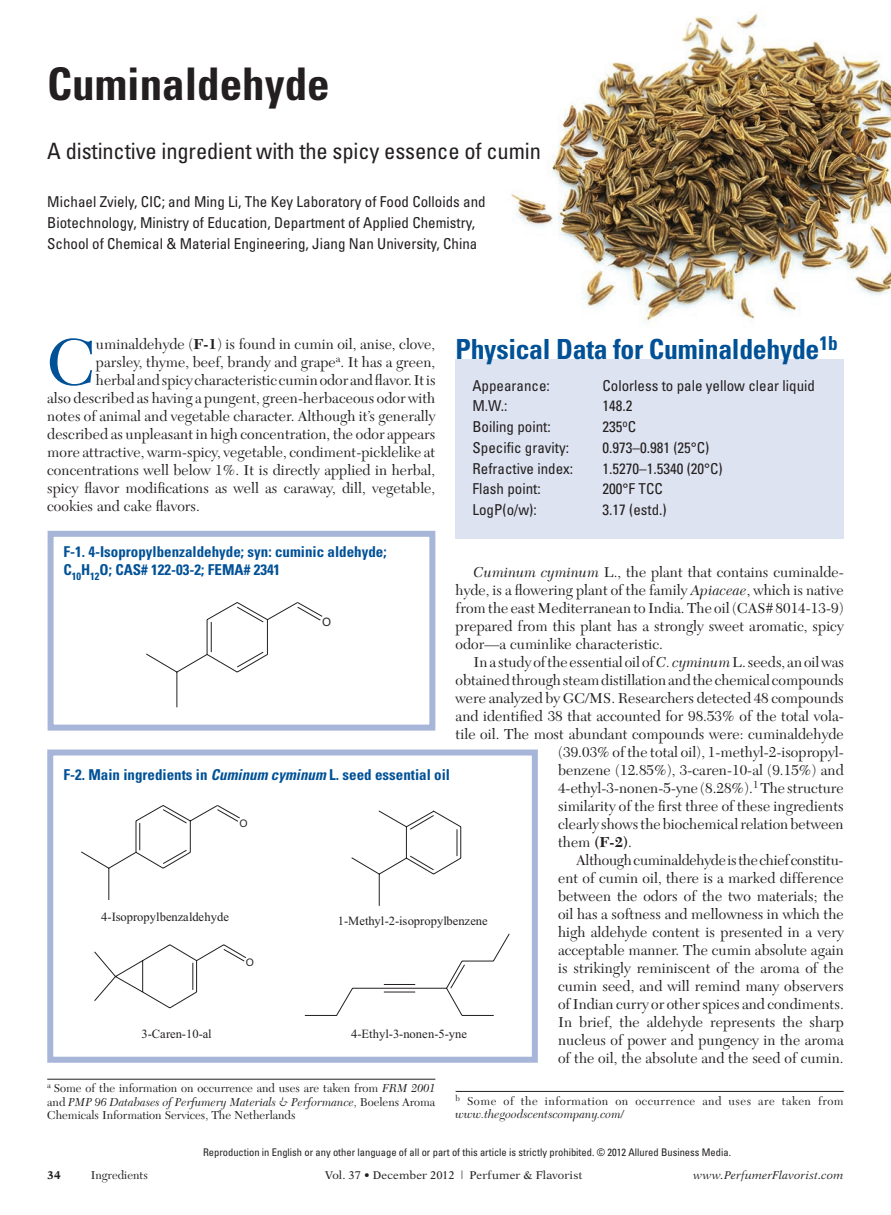
<style>
.page{position:relative;width:891px;height:1215px;background:#fff}
.page>*{position:absolute;margin:0;border:0;box-sizing:border-box;transform-origin:0 0}
.t1{font:68.7px "New Caledonia";color:#015197}
.t2{font:700 condensed 45px "Univers LT Std";color:#231f20}
.t3{font:700 condensed 27.75px "Univers LT Std";letter-spacing:-.01em;color:#015197}
.t4{font:condensed 22.5px "Univers LT Std";letter-spacing:-.005em;color:#231f20}
.t5{font:15px/18px "New Caledonia";letter-spacing:.005em;color:#231f20;text-align:justify}
.t6{font:condensed 15px/21px "Univers LT Std";color:#231f20}
.t7{font:700 condensed 15px/18px "Univers LT Std";color:#015197}
.t8{font:12.45px "Times New Roman";color:#231f20}
.t9{font:12px/13.5px "New Caledonia";color:#231f20;text-align:justify}
.t10{font:12px/13.5px "New Caledonia";letter-spacing:.045em;color:#231f20}
.t11{font:11.55px "Arial";color:#231f20}
.t12{font:11.25px "New Aster";letter-spacing:.01em;color:#231f20}
.t13{font:italic 11.25px "New Aster";letter-spacing:.02em;color:#231f20}
.t14{font:700 11.25px "New Aster";color:#231f20}
.t15{font:condensed 10.5px "Univers LT Std";color:#231f20}
.t16{font:10.5px "Arial";color:#231f20}
.s1{font-weight:700}
.s2{font-style:italic}
</style>
<div class="page">
<img style="left:511px;top:13px;width:380px;height:309px">
<div style="left:456px;top:359px;width:388px;height:179px;background:#dde3f0"></div>
<div style="left:47px;top:750px;width:491px;height:313px;border:6px solid #a7b6d8"></div>
<div style="left:48px;top:531px;width:387px;height:200px;border:6px solid #a7b6d8"></div>
<hr style="left:47px;top:1079px;width:388px;height:1px;background:#231f20">
<hr style="left:456px;top:1091px;width:388px;height:1px;background:#231f20">
<svg style="left:146px;top:602px;width:177px;height:105px"></svg>
<svg style="left:81px;top:805px;width:159px;height:95px"></svg>
<svg style="left:351px;top:810px;width:111px;height:96px"></svg>
<svg style="left:94px;top:944px;width:152px;height:65px"></svg>
<svg style="left:304px;top:933px;width:206px;height:83px"></svg>
<h2 class="t2" style="left:47px;top:56px;width:284px">Cuminaldehyde</h2>
<h3 class="t4" style="left:47px;top:136px;width:495px">A distinctive ingredient with the spicy essence of cumin</h3>
<p class="t6" style="left:47px;top:191px;width:440px">Michael Zviely, CIC; and Ming Li, The Key Laboratory of Food Colloids and<br>Biotechnology, Ministry of Education, Department of Applied Chemistry,<br>School of Chemical &amp; Material Engineering, Jiang Nan University, China</p>
<h1 class="t1" style="left:47px;top:322px;width:50px">C</h1>
<p class="t5" style="left:96px;top:335px;width:341px">uminaldehyde (<span class="s1">F-1</span>) is found in cumin oil, anise, clove,</p>
<p class="t5" style="left:96px;top:353px;width:341px">parsley, thyme, beef, brandy and grape<sup>a</sup>. It has a green,</p>
<p class="t5" style="left:96px;top:371px;width:341px">herbal and spicy characteristic cumin odor and flavor. It is</p>
<p class="t5" style="left:47px;top:389px;width:390px">also described as having a pungent, green-herbaceous odor with</p>
<p class="t5" style="left:47px;top:407px;width:390px">notes of animal and vegetable character. Although it’s generally</p>
<p class="t5" style="left:47px;top:425px;width:390px">described as unpleasant in high concentration, the odor appears</p>
<p class="t5" style="left:47px;top:443px;width:390px">more attractive, warm-spicy, vegetable, condiment-picklelike at</p>
<p class="t5" style="left:47px;top:461px;width:390px">concentrations well below 1%. It is directly applied in herbal,</p>
<p class="t5" style="left:47px;top:479px;width:390px">spicy flavor modifications as well as caraway, dill, vegetable,</p>
<p class="t5" style="left:47px;top:497px;width:154px">cookies and cake flavors.</p>
<h3 class="t3" style="left:456px;top:332px;width:384px">Physical Data for Cuminaldehyde<sup>1b</sup></h3>
<p class="t6" style="left:472px;top:375px;width:79px">Appearance:</p>
<p class="t6" style="left:603px;top:375px;width:214px">Colorless to pale yellow clear liquid</p>
<p class="t6" style="left:472px;top:395px;width:37px">M.W.:</p>
<p class="t6" style="left:603px;top:395px;width:31px">148.2</p>
<p class="t6" style="left:472px;top:416px;width:80px">Boiling point:</p>
<p class="t6" style="left:603px;top:416px;width:35px">235<sup>o</sup>C</p>
<p class="t6" style="left:472px;top:437px;width:98px">Specific gravity:</p>
<p class="t6" style="left:603px;top:437px;width:108px">0.973–0.981 (25°C)</p>
<p class="t6" style="left:472px;top:457px;width:102px">Refractive index:</p>
<p class="t6" style="left:603px;top:457px;width:122px">1.5270–1.5340 (20°C)</p>
<p class="t6" style="left:472px;top:478px;width:70px">Flash point:</p>
<p class="t6" style="left:603px;top:478px;width:62px">200°F TCC</p>
<p class="t6" style="left:472px;top:499px;width:66px">LogP(o/w):</p>
<p class="t6" style="left:603px;top:499px;width:66px">3.17 (estd.)</p>
<p class="t7" style="left:63px;top:543px;width:325px">F-1. 4-Isopropylbenzaldehyde; syn: cuminic aldehyde;<br>C<sub>10</sub>H<sub>12</sub>O; CAS# 122-03-2; FEMA# 2341</p>
<p class="t5" style="left:456px;top:563px;width:390px;text-indent:18px"><span class="s2">Cuminum cyminum</span> L., the plant that contains cuminalde&shy;hyde, is a flowering plant of the family <span class="s2">Apiaceae</span>, which is native from the east Mediterranean to India. The oil (CAS# 8014-13-9) prepared from this plant has a strongly sweet aromatic, spicy odor—a cuminlike characteristic.</p>
<p class="t5" style="left:474px;top:653px;width:372px">In a study of the essential oil of <span class="s2">C. cyminum</span> L. seeds, an oil was</p>
<p class="t5" style="left:456px;top:671px;width:390px">obtained through steam distillation and the chemical compounds</p>
<p class="t5" style="left:456px;top:689px;width:390px">were analyzed by GC/MS. Researchers detected 48 compounds</p>
<p class="t5" style="left:456px;top:707px;width:390px">and identified 38 that accounted for 98.53% of the total vola-</p>
<p class="t5" style="left:456px;top:725px;width:390px">tile oil. The most abundant compounds were: cuminaldehyde</p>
<p class="t5" style="left:558px;top:743px;width:287px">(39.03% of the total oil), 1-methyl-2-isopropyl-</p>
<p class="t5" style="left:558px;top:761px;width:287px">benzene (12.85%), 3-caren-10-al (9.15%) and</p>
<p class="t5" style="left:558px;top:779px;width:287px">4-ethyl-3-nonen-5-yne (8.28%).<sup>1</sup> The structure</p>
<p class="t5" style="left:558px;top:797px;width:287px">similarity of the first three of these ingredients</p>
<p class="t5" style="left:558px;top:815px;width:287px">clearly shows the biochemical relation between</p>
<p class="t5" style="left:558px;top:833px;width:75px">them <span class="s1">(F-2)</span>.</p>
<p class="t5" style="left:576px;top:851px;width:269px">Although cuminaldehyde is the chief constitu-</p>
<p class="t5" style="left:558px;top:869px;width:287px">ent of cumin oil, there is a marked difference</p>
<p class="t5" style="left:558px;top:887px;width:287px">between the odors of the two materials; the</p>
<p class="t5" style="left:558px;top:905px;width:287px">oil has a softness and mellowness in which the</p>
<p class="t5" style="left:558px;top:923px;width:287px">high aldehyde content is presented in a very</p>
<p class="t5" style="left:558px;top:941px;width:287px">acceptable manner. The cumin absolute again</p>
<p class="t5" style="left:558px;top:959px;width:287px">is strikingly reminiscent of the aroma of the</p>
<p class="t5" style="left:558px;top:977px;width:287px">cumin seed, and will remind many observers</p>
<p class="t5" style="left:558px;top:995px;width:287px">of Indian curry or other spices and condiments.</p>
<p class="t5" style="left:558px;top:1013px;width:287px">In brief, the aldehyde represents the sharp</p>
<p class="t5" style="left:558px;top:1031px;width:287px">nucleus of power and pungency in the aroma</p>
<p class="t5" style="left:558px;top:1049px;width:287px">of the oil, the absolute and the seed of cumin.</p>
<p class="t11" style="left:322px;top:615px;width:10px">O</p>
<p class="t7" style="left:63px;top:765px;width:388px">F-2. Main ingredients in <span class="s2">Cuminum cyminum</span> L. seed essential oil</p>
<p class="t16" style="left:240px;top:817px;width:10px">O</p>
<p class="t8" style="left:101px;top:908px;width:129px">4-Isopropylbenzaldehyde</p>
<p class="t8" style="left:338px;top:912px;width:151px">1-Methyl-2-isopropylbenzene</p>
<p class="t16" style="left:246px;top:957px;width:10px">O</p>
<p class="t8" style="left:141px;top:1025px;width:72px">3-Caren-10-al</p>
<p class="t8" style="left:351px;top:1025px;width:117px">4-Ethyl-3-nonen-5-yne</p>
<p class="t9" style="left:47px;top:1082px;width:390px"><sup>a</sup> Some of the information on occurrence and uses are taken from <span class="s2">FRM 2001 </span>and <span class="s2">PMP 96 Databases of Perfumery Materials &amp; Performance</span>, Boelens Aroma Chemicals Information Services, The Netherlands</p>
<p class="t10" style="left:456px;top:1094px;width:390px"><sup>b</sup> Some of the information on occurrence and uses are taken from <span class="s2">www.thegoodscentscompany.com/</span></p>
<p class="t15" style="left:203px;top:1145px;width:529px">Reproduction in English or any other language of all or part of this article is strictly prohibited. © 2012 Allured Business Media.</p>
<p class="t14" style="left:47px;top:1168px;width:15px">34</p>
<p class="t9" style="left:91px;top:1168px;width:59px">Ingredients</p>
<p class="t12" style="left:325px;top:1168px;width:259px">Vol. 37 • December 2012 | Perfumer &amp; Flavorist</p>
<p class="t13" style="left:694px;top:1168px;width:152px">www.PerfumerFlavorist.com</p>
</div>
